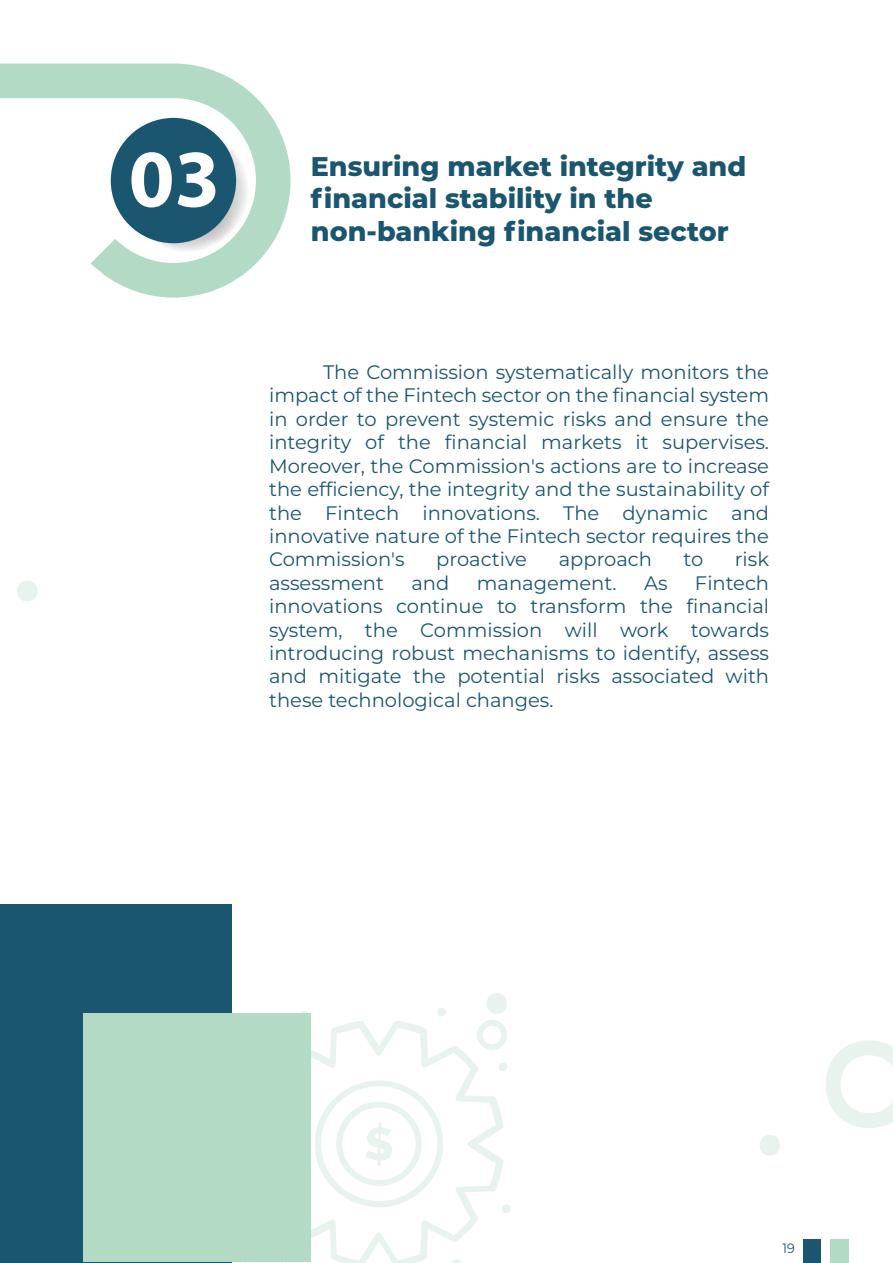
<style>
.page{position:relative;width:893px;height:1263px;background:#fff}
.page>*{position:absolute;margin:0;border:0;box-sizing:border-box;transform-origin:0 0}
.t1{font:800 27px/32.4px "Montserrat";color:#1b5670}
.t2{font:19.5px/23.4px "Montserrat";color:#1b5670;text-align:justify}
.t3{font:13.5px "Montserrat";color:#1b5670;scale:.94 1}
</style>
<div class="page">
<svg style="left:0;top:64px;width:291px;height:234px"></svg>
<div style="left:111px;top:118px;width:125px;height:125px;background:#1b5670;border-radius:50%"></div>
<svg style="left:124px;top:127px;width:125px;height:125px"></svg>
<div style="left:830px;top:1239px;width:18px;height:24px;background:#b2dac5"></div>
<div style="left:803px;top:1239px;width:17px;height:24px;background:#1b5670"></div>
<svg style="left:760px;top:1135px;width:20px;height:21px"></svg>
<svg style="left:487px;top:993px;width:20px;height:21px"></svg>
<svg style="left:17px;top:581px;width:20px;height:20px"></svg>
<svg style="left:826px;top:1040px;width:67px;height:88px"></svg>
<div style="left:502px;top:1204px;width:9px;height:9px;background:#e8f3ed;border-radius:50%"></div>
<div style="left:498px;top:1062px;width:9px;height:9px;background:#e8f3ed;border-radius:50%"></div>
<div style="left:437px;top:1008px;width:9px;height:8px;background:#e8f3ed;border-radius:50%"></div>
<div style="left:300px;top:1011px;width:8px;height:8px;background:#e8f3ed;border-radius:50%"></div>
<svg style="left:310px;top:1021px;width:193px;height:242px"></svg>
<svg style="left:315px;top:1080px;width:128px;height:127px"></svg>
<svg style="left:477px;top:1020px;width:30px;height:30px"></svg>
<svg style="left:244px;top:1262px;width:43px;height:1px"></svg>
<div style="left:0;top:904px;width:232px;height:359px;background:#1b5670"></div>
<div style="left:83px;top:1013px;width:227px;height:249px;background:#b2dac5"></div>
<h1 class="t1" style="left:311px;top:149px;width:437px">Ensuring market integrity and financial stability in the non-banking financial sector</h1>
<p class="t2" style="left:269px;top:360px;width:501px;text-indent:54px">The Commission systematically monitors the impact of the Fintech sector on the financial system in order to prevent systemic risks and ensure the integrity of the financial markets it supervises.<br>Moreover, the Commission's actions are to increase the efficiency, the integrity and the sustainability of the Fintech innovations. The dynamic and innovative nature of the Fintech sector requires the Commission's</p>
<p class="t2" style="left:436px;top:547px;width:92px">proactive</p>
<p class="t2" style="left:559px;top:547px;width:95px">approach</p>
<p class="t2" style="left:683px;top:547px;width:21px">to</p>
<p class="t2" style="left:735px;top:547px;width:36px">risk</p>
<p class="t2" style="left:269px;top:571px;width:501px;text-indent:426px">Fintech innovations continue to transform the financial system, the Commission will work towards introducing robust mechanisms to identify, assess and mitigate the potential risks associated with these technological changes.</p>
<p class="t2" style="left:269px;top:571px;width:116px">assessment</p>
<p class="t2" style="left:411px;top:571px;width:39px">and</p>
<p class="t2" style="left:477px;top:571px;width:141px">management.</p>
<p class="t2" style="left:644px;top:571px;width:25px">As</p>
<p class="t3" style="left:782px;top:1239px;width:15px">19</p>
</div>
